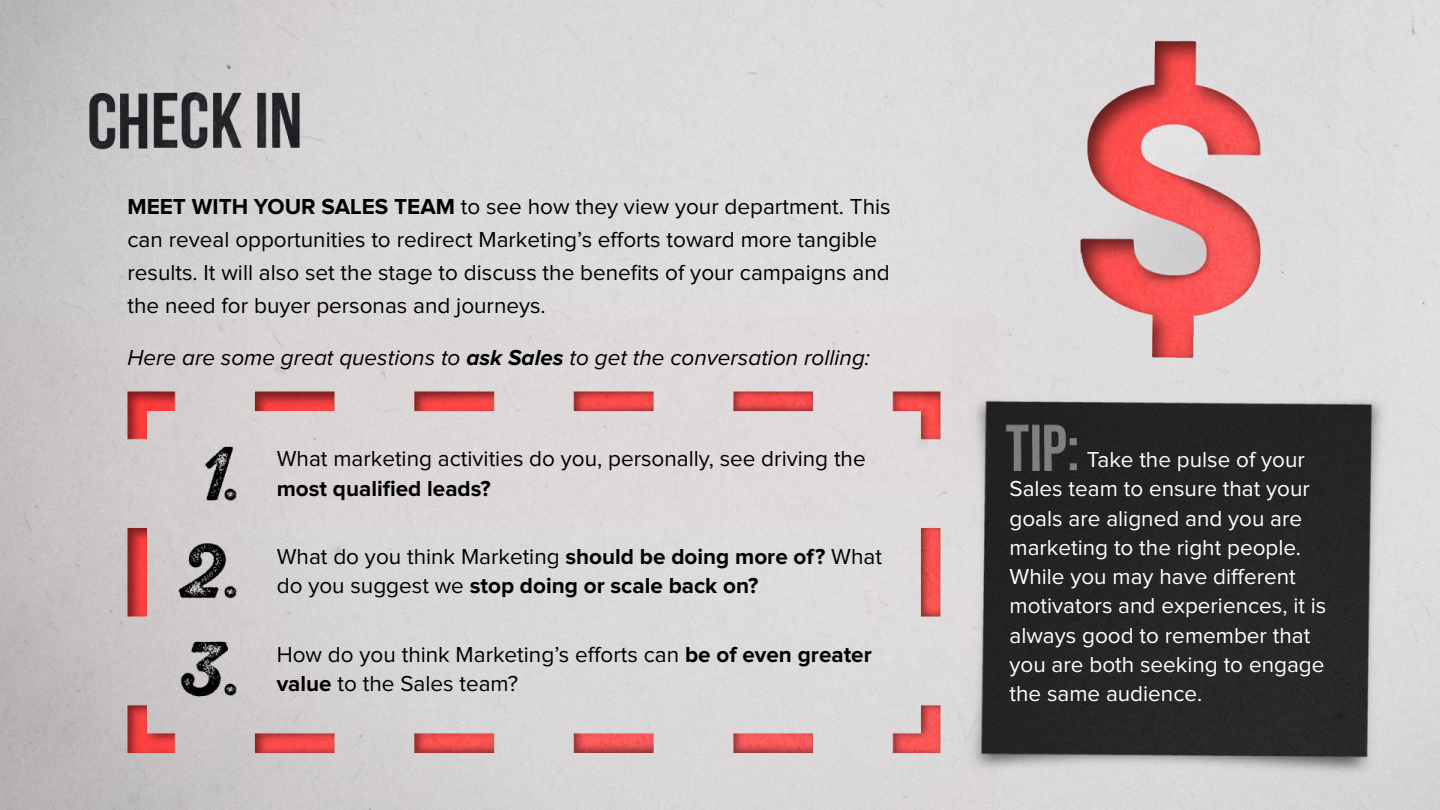
<style>
.page{position:relative;width:1440px;height:810px;background:#fff}
.page>*{position:absolute;margin:0;border:0;box-sizing:border-box;transform-origin:0 0}
.t1{font:22.5px/33px "Proxima Nova";color:#000}
.t2{font:22.5px/29.2px "Proxima Nova";color:#fff}
.t3{font:700 22.5px/29.2px "Proxima Nova";color:#000}
.t4{font:italic 22.5px "Proxima Nova";color:#000}
.s1{font-weight:700}
.s2{font-weight:400}
</style>
<div class="page">
<img style="left:0;top:0;width:1440px;height:810px">
<p class="t1" style="left:128px;top:191px;width:765px"><span class="s1">MEET WITH YOUR SALES TEAM</span> to see how they view your department. This can reveal opportunities to redirect Marketing’s efforts toward more tangible results. It will also set the stage to discuss the benefits of your campaigns and the need for buyer personas and journeys.</p>
<p class="t4" style="left:128px;top:347px;width:744px">Here are some great questions to <span class="s1">ask Sales</span> to get the conversation rolling:</p>
<p class="t1" style="left:277px;top:443px;width:590px">What marketing activities do you, personally, see driving the</p>
<p class="t3" style="left:277px;top:474px;width:215px">most qualified leads?</p>
<p class="t3" style="left:277px;top:543px;width:607px"><span class="s2">What do you think Marketing</span> should be doing more of? <span class="s2">What do you suggest we</span> stop doing or scale back on?</p>
<p class="t1" style="left:277px;top:641px;width:597px;line-height:29.2px">How do you think Marketing’s efforts can <span class="s1">be of even greater value</span> to the Sales team?</p>
<p class="t2" style="left:1010px;top:446px;width:318px;text-indent:77px">Take the pulse of your<br>Sales team to ensure that your goals are aligned and you are marketing to the right people.<br>While you may have different motivators and experiences, it is always good to remember that you are both seeking to engage the same audience.</p>
</div>
